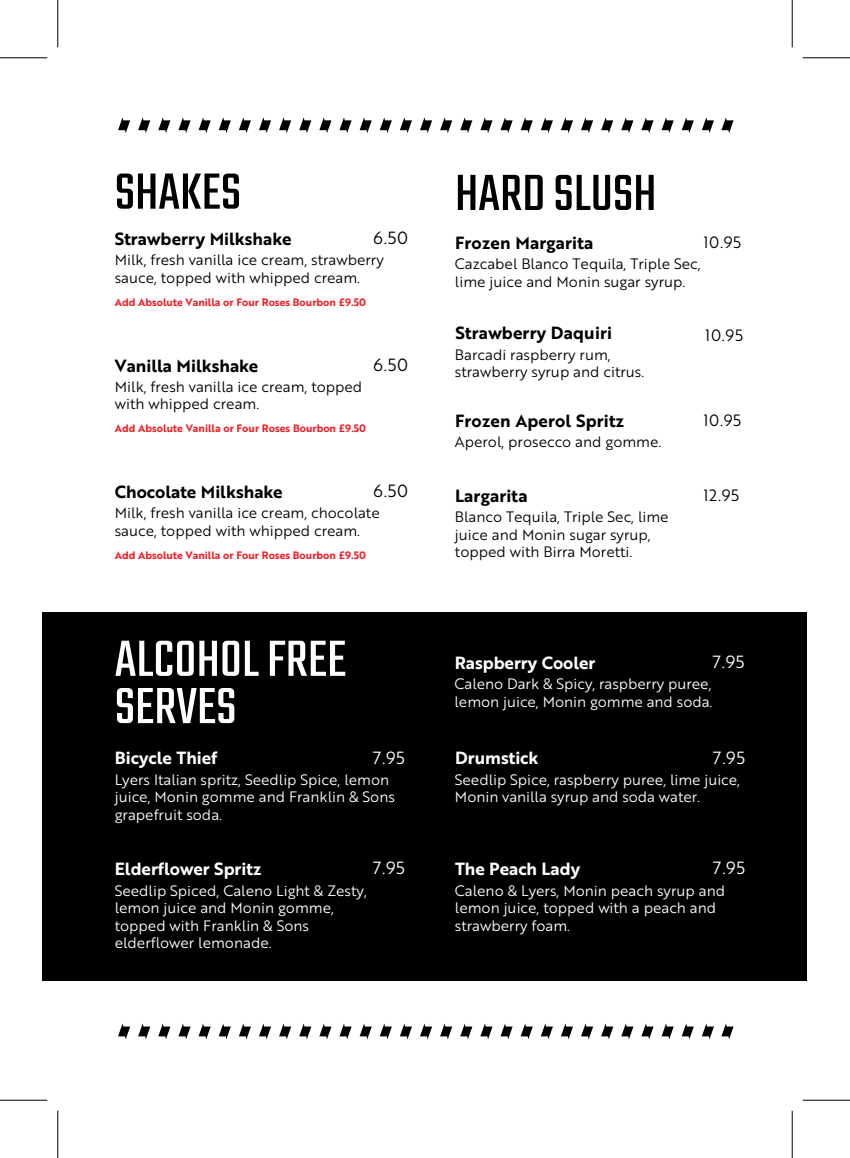
<style>
.page{position:relative;width:850px;height:1158px;background:#fff}
.page>*{position:absolute;margin:0;border:0;box-sizing:border-box;transform-origin:0 0}
.t1{font:56.18px/47.2px "Teko";color:#fff}
.t2{font:56.18px "Teko";color:#000001}
.t3{font:17.15px "Brother 1816 Bold";letter-spacing:.01em;color:#000001}
.t4{font:17.15px "Brother 1816 Bold";color:#fff}
.t5{font:17.15px "Brother 1816 Book";letter-spacing:.04em;color:#fff}
.t6{font:17.15px "Brother 1816 Book";color:#000001}
.t7{font:15.92px "Brother 1816 Book";letter-spacing:.04em;color:#000001}
.t8{font:14.7px/17.7px "Brother 1816 Book";color:#fff}
.t9{font:14.7px/17.7px "Brother 1816 Book";color:#000001}
.t10{font:10.5px "Brother 1816 Bold";color:#ee1d23}
</style>
<div class="page">
<div style="left:43px;top:612px;width:764px;height:368px;background:#000001"></div>
<svg style="left:118px;top:1023px;width:12px;height:16px"></svg>
<svg style="left:138px;top:1023px;width:12px;height:16px"></svg>
<svg style="left:158px;top:1023px;width:12px;height:16px"></svg>
<svg style="left:178px;top:1023px;width:13px;height:16px"></svg>
<svg style="left:198px;top:1023px;width:13px;height:16px"></svg>
<svg style="left:219px;top:1023px;width:12px;height:16px"></svg>
<svg style="left:239px;top:1023px;width:12px;height:16px"></svg>
<svg style="left:259px;top:1023px;width:12px;height:16px"></svg>
<svg style="left:279px;top:1023px;width:12px;height:16px"></svg>
<svg style="left:299px;top:1023px;width:12px;height:16px"></svg>
<svg style="left:319px;top:1023px;width:12px;height:16px"></svg>
<svg style="left:339px;top:1023px;width:12px;height:16px"></svg>
<svg style="left:359px;top:1023px;width:13px;height:16px"></svg>
<svg style="left:380px;top:1023px;width:12px;height:16px"></svg>
<svg style="left:400px;top:1023px;width:12px;height:16px"></svg>
<svg style="left:420px;top:1023px;width:12px;height:16px"></svg>
<svg style="left:440px;top:1023px;width:12px;height:16px"></svg>
<svg style="left:460px;top:1023px;width:12px;height:16px"></svg>
<svg style="left:480px;top:1023px;width:12px;height:16px"></svg>
<svg style="left:500px;top:1023px;width:12px;height:16px"></svg>
<svg style="left:520px;top:1023px;width:13px;height:16px"></svg>
<svg style="left:541px;top:1023px;width:12px;height:16px"></svg>
<svg style="left:561px;top:1023px;width:12px;height:16px"></svg>
<svg style="left:581px;top:1023px;width:12px;height:16px"></svg>
<svg style="left:601px;top:1023px;width:12px;height:16px"></svg>
<svg style="left:621px;top:1023px;width:12px;height:16px"></svg>
<svg style="left:641px;top:1023px;width:12px;height:16px"></svg>
<svg style="left:661px;top:1023px;width:12px;height:16px"></svg>
<svg style="left:681px;top:1023px;width:13px;height:16px"></svg>
<svg style="left:702px;top:1023px;width:12px;height:16px"></svg>
<svg style="left:721px;top:1023px;width:12px;height:16px"></svg>
<svg style="left:118px;top:117px;width:12px;height:16px"></svg>
<svg style="left:138px;top:117px;width:12px;height:16px"></svg>
<svg style="left:158px;top:117px;width:12px;height:16px"></svg>
<svg style="left:178px;top:117px;width:13px;height:16px"></svg>
<svg style="left:198px;top:117px;width:13px;height:16px"></svg>
<svg style="left:219px;top:117px;width:12px;height:16px"></svg>
<svg style="left:239px;top:117px;width:12px;height:16px"></svg>
<svg style="left:259px;top:117px;width:12px;height:16px"></svg>
<svg style="left:279px;top:117px;width:12px;height:16px"></svg>
<svg style="left:299px;top:117px;width:12px;height:16px"></svg>
<svg style="left:319px;top:117px;width:12px;height:16px"></svg>
<svg style="left:339px;top:117px;width:12px;height:16px"></svg>
<svg style="left:359px;top:117px;width:13px;height:16px"></svg>
<svg style="left:380px;top:117px;width:12px;height:16px"></svg>
<svg style="left:400px;top:117px;width:12px;height:16px"></svg>
<svg style="left:420px;top:117px;width:12px;height:16px"></svg>
<svg style="left:440px;top:117px;width:12px;height:16px"></svg>
<svg style="left:460px;top:117px;width:12px;height:16px"></svg>
<svg style="left:480px;top:117px;width:12px;height:16px"></svg>
<svg style="left:500px;top:117px;width:12px;height:16px"></svg>
<svg style="left:520px;top:117px;width:13px;height:16px"></svg>
<svg style="left:541px;top:117px;width:12px;height:16px"></svg>
<svg style="left:561px;top:117px;width:12px;height:16px"></svg>
<svg style="left:581px;top:117px;width:12px;height:16px"></svg>
<svg style="left:601px;top:117px;width:12px;height:16px"></svg>
<svg style="left:621px;top:117px;width:12px;height:16px"></svg>
<svg style="left:641px;top:117px;width:12px;height:16px"></svg>
<svg style="left:661px;top:117px;width:12px;height:16px"></svg>
<svg style="left:681px;top:117px;width:13px;height:16px"></svg>
<svg style="left:702px;top:117px;width:12px;height:16px"></svg>
<svg style="left:721px;top:117px;width:12px;height:16px"></svg>
<hr style="left:0;top:57px;width:47px;height:1px;background:#000">
<hr style="left:802px;top:57px;width:48px;height:1px;background:#000">
<hr style="left:0;top:1099px;width:47px;height:1px;background:#000">
<hr style="left:802px;top:1099px;width:48px;height:1px;background:#000">
<hr style="left:57px;top:0;width:1px;height:47px;background:#000">
<hr style="left:57px;top:1110px;width:1px;height:47px;background:#000">
<hr style="left:792px;top:0;width:1px;height:47px;background:#000">
<hr style="left:792px;top:1110px;width:1px;height:47px;background:#000">
<h1 class="t2" style="left:115px;top:160px;width:128px">SHAKES</h1>
<h1 class="t2" style="left:455px;top:162px;width:203px">HARD SLUSH</h1>
<p class="t3" style="left:115px;top:226px;width:178px">Strawberry Milkshake</p>
<p class="t6" style="left:373px;top:225px;width:36px">6.50</p>
<p class="t9" style="left:115px;top:250px;width:271px">Milk, fresh vanilla ice cream, strawberry sauce, topped with whipped cream.</p>
<p class="t10" style="left:115px;top:294px;width:253px">Add Absolute Vanilla or Four Roses Bourbon £9.50</p>
<p class="t3" style="left:455px;top:230px;width:140px">Frozen Margarita</p>
<p class="t7" style="left:703px;top:231px;width:39px">10.95</p>
<p class="t9" style="left:455px;top:254px;width:247px">Cazcabel Blanco Tequila, Triple Sec, lime juice and Monin sugar syrup.</p>
<p class="t3" style="left:115px;top:352px;width:145px">Vanilla Milkshake</p>
<p class="t6" style="left:373px;top:352px;width:36px">6.50</p>
<p class="t9" style="left:115px;top:377px;width:249px">Milk, fresh vanilla ice cream, topped with whipped cream.</p>
<p class="t10" style="left:115px;top:420px;width:253px">Add Absolute Vanilla or Four Roses Bourbon £9.50</p>
<p class="t3" style="left:115px;top:478px;width:169px">Chocolate Milkshake</p>
<p class="t6" style="left:373px;top:478px;width:36px">6.50</p>
<p class="t9" style="left:115px;top:503px;width:266px">Milk, fresh vanilla ice cream, chocolate sauce, topped with whipped cream.</p>
<p class="t10" style="left:115px;top:547px;width:253px">Add Absolute Vanilla or Four Roses Bourbon £9.50</p>
<h1 class="t1" style="left:115px;top:639px;width:233px">ALCOHOL FREE<br>SERVES</h1>
<p class="t4" style="left:115px;top:745px;width:104px">Bicycle Thief</p>
<p class="t5" style="left:373px;top:744px;width:33px">7.95</p>
<p class="t8" style="left:115px;top:769px;width:282px">Lyers Italian spritz, Seedlip Spice, lemon juice, Monin gomme and Franklin &amp; Sons grapefruit soda.</p>
<p class="t4" style="left:115px;top:856px;width:148px">Elderflower Spritz</p>
<p class="t5" style="left:373px;top:855px;width:33px">7.95</p>
<p class="t8" style="left:115px;top:880px;width:253px">Seedlip Spiced, Caleno Light &amp; Zesty, lemon juice and Monin gomme, topped with Franklin &amp; Sons elderflower lemonade.</p>
<p class="t3" style="left:455px;top:320px;width:158px">Strawberry Daquiri</p>
<p class="t7" style="left:705px;top:324px;width:39px">10.95</p>
<p class="t9" style="left:455px;top:345px;width:191px">Barcadi raspberry rum, strawberry syrup and citrus.</p>
<p class="t3" style="left:455px;top:407px;width:171px">Frozen Aperol Spritz</p>
<p class="t7" style="left:703px;top:408px;width:39px">10.95</p>
<p class="t9" style="left:455px;top:432px;width:208px">Aperol, prosecco and gomme.</p>
<p class="t3" style="left:455px;top:482px;width:74px">Largarita</p>
<p class="t7" style="left:703px;top:483px;width:37px">12.95</p>
<p class="t9" style="left:455px;top:507px;width:215px">Blanco Tequila, Triple Sec, lime juice and Monin sugar syrup, topped with Birra Moretti.</p>
<p class="t4" style="left:455px;top:650px;width:142px">Raspberry Cooler</p>
<p class="t5" style="left:712px;top:649px;width:33px">7.95</p>
<p class="t8" style="left:454px;top:674px;width:259px">Caleno Dark &amp; Spicy, raspberry puree, lemon juice, Monin gomme and soda.</p>
<p class="t4" style="left:455px;top:745px;width:85px">Drumstick</p>
<p class="t5" style="left:713px;top:744px;width:33px">7.95</p>
<p class="t8" style="left:455px;top:769px;width:287px">Seedlip Spice, raspberry puree, lime juice,<br>Monin vanilla syrup and soda water.</p>
<p class="t4" style="left:455px;top:856px;width:127px">The Peach Lady</p>
<p class="t5" style="left:713px;top:855px;width:33px">7.95</p>
<p class="t8" style="left:455px;top:880px;width:272px">Caleno &amp; Lyers, Monin peach syrup and lemon juice, topped with a peach and strawberry foam.</p>
</div>
